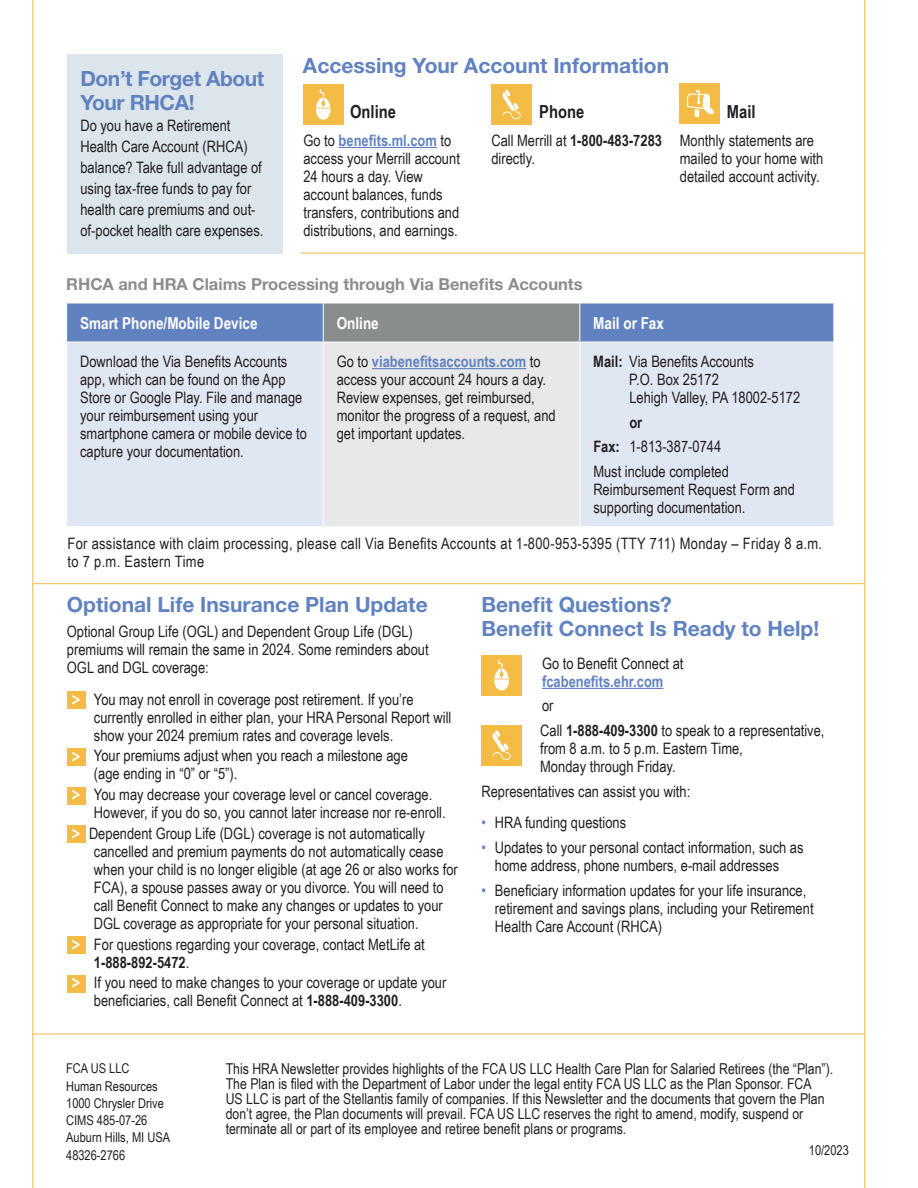
<style>
.page{position:relative;width:918px;height:1188px;background:#fff}
.page>*{position:absolute;margin:0;border:0;box-sizing:border-box;transform-origin:0 0}
.t1{font:700 21px/24px "Helvetica Neue LT Std";color:#6182c1}
.t2{font:700 21px/24px "Helvetica Neue LT Std";letter-spacing:-.02em;color:#6182c1}
.t3{font:700 18px "Arial Narrow";color:#231f20}
.t4{font:700 16.5px "Helvetica Neue LT Std";color:#8a8d8e}
.t5{font:700 16.5px "Arial Narrow";color:#fff}
.t6{font:15.75px/18px "Arial Narrow";color:#231f20}
.t7{font:15.75px/18px "Arial Narrow";letter-spacing:.02em;color:#231f20}
.t8{font:700 15.75px "Arial Narrow";color:#6182c1}
.t9{font:15px/15px "Arial Narrow";color:#231f20}
.t10{font:13.5px/17.2px "Arial Narrow";color:#231f20}
.s1{font-weight:700;color:#6182c1}
.s2{font-weight:700}
.s3{font-weight:700;font-size:18px;color:#fff}
.s4{color:#6182c1}
</style>
<div class="page">
<hr style="left:32px;top:0;width:1px;height:1188px;background:#f4bb45">
<hr style="left:864px;top:0;width:1px;height:1188px;background:#f4bb45">
<hr style="left:300px;top:253px;width:564px;height:1px;background:#f4bb45">
<hr style="left:33px;top:583px;width:831px;height:1px;background:#f4bb45">
<hr style="left:33px;top:1034px;width:831px;height:1px;background:#f4bb45">
<div style="left:67px;top:54px;width:216px;height:200px;background:#dce5eb"></div>
<div style="left:303px;top:84px;width:40px;height:41px;background:#f4bb45"></div>
<svg style="left:316px;top:89px;width:15px;height:31px"></svg>
<div style="left:491px;top:84px;width:41px;height:41px;background:#f4bb45"></div>
<svg style="left:502px;top:90px;width:19px;height:29px"></svg>
<div style="left:67px;top:304px;width:766px;height:38px;background:#6182c1"></div>
<div style="left:323px;top:303px;width:257px;height:39px;background:#8a8d8e"></div>
<div style="left:67px;top:343px;width:766px;height:183px;background:#e1e6f3"></div>
<div style="left:323px;top:342px;width:257px;height:185px;background:#e9e8e8"></div>
<hr style="left:323px;top:303px;width:257px;height:1px;background:#fff">
<hr style="left:323px;top:303px;width:1px;height:39px;background:#fff">
<hr style="left:579px;top:303px;width:1px;height:39px;background:#fff">
<hr style="left:323px;top:342px;width:257px;height:1px;background:#fff">
<hr style="left:323px;top:342px;width:1px;height:184px;background:#fff">
<hr style="left:579px;top:342px;width:1px;height:184px;background:#fff">
<hr style="left:323px;top:526px;width:257px;height:1px;background:#fff">
<hr style="left:372px;top:368px;width:154px;height:1px;background:#6182c1">
<div style="left:67px;top:691px;width:18px;height:18px;background:#f4bb45"></div>
<div style="left:67px;top:748px;width:18px;height:18px;background:#f4bb45"></div>
<div style="left:67px;top:787px;width:18px;height:18px;background:#f4bb45"></div>
<div style="left:67px;top:825px;width:18px;height:18px;background:#f4bb45"></div>
<div style="left:67px;top:936px;width:18px;height:18px;background:#f4bb45"></div>
<div style="left:67px;top:975px;width:18px;height:18px;background:#f4bb45"></div>
<hr style="left:542px;top:688px;width:121px;height:1px;background:#6182c1">
<div style="left:481px;top:655px;width:41px;height:41px;background:#f4bb45"></div>
<svg style="left:494px;top:660px;width:15px;height:31px"></svg>
<div style="left:481px;top:725px;width:41px;height:40px;background:#f4bb45"></div>
<svg style="left:492px;top:730px;width:19px;height:30px"></svg>
<div style="left:679px;top:83px;width:41px;height:41px;background:#f4bb45"></div>
<svg style="left:687px;top:90px;width:27px;height:27px"></svg>
<hr style="left:339px;top:147px;width:98px;height:1px;background:#6182c1">
<h1 class="t1" style="left:303px;top:54px;width:368px">Accessing Your Account Information</h1>
<h1 class="t2" style="left:80px;top:66px;width:185px">Don’t Forget About<br>Your RHCA!</h1>
<p class="t6" style="left:80px;top:115px;width:185px;line-height:21px">Do you have a Retirement<br>Health Care Account (RHCA) balance? Take full advantage of using tax-free funds to pay for health care premiums and out&shy;of-pocket health care expenses.</p>
<p class="t4" style="left:66px;top:274px;width:518px">RHCA and HRA Claims Processing through Via Benefits Accounts</p>
<p class="t5" style="left:80px;top:310px;width:179px">Smart Phone/Mobile Device</p>
<p class="t5" style="left:337px;top:310px;width:44px">Online</p>
<p class="t5" style="left:593px;top:310px;width:72px">Mail or Fax</p>
<p class="t6" style="left:80px;top:352px;width:228px">Download the Via Benefits Accounts app, which can be found on the App Store or Google Play. File and manage your reimbursement using your smartphone camera or mobile device to capture your documentation.</p>
<p class="t6" style="left:337px;top:352px;width:220px">Go to <span class="s1">viabenefitsaccounts.com</span> to access your account 24 hours a day.<br>Review expenses, get reimbursed, monitor the progress of a request, and get important updates.</p>
<p class="t6" style="left:629px;top:352px;width:172px;text-indent:-36px"><span class="s2">Mail:</span> Via Benefits Accounts<br>P.O. Box 25172<br>Lehigh Valley, PA 18002-5172</p>
<p class="t3" style="left:350px;top:98px;width:47px">Online</p>
<p class="t6" style="left:303px;top:131px;width:158px">Go to <span class="s1">benefits.ml.com</span> to access your Merrill account<br>24 hours a day. View account balances, funds transfers, contributions and distributions, and earnings.</p>
<p class="t3" style="left:539px;top:98px;width:47px">Phone</p>
<p class="t3" style="left:727px;top:98px;width:30px">Mail</p>
<p class="t6" style="left:491px;top:131px;width:172px">Call Merrill at <span class="s2">1-800-483-7283 </span>directly.</p>
<p class="t6" style="left:680px;top:131px;width:145px">Monthly statements are mailed to your home with detailed account activity.</p>
<p class="t6" style="left:593px;top:409px;width:137px;line-height:24.8px;text-indent:36px"><span class="s2">or<br>Fax:</span> 1-813-387-0744<br>Must include completed</p>
<p class="t6" style="left:593px;top:480px;width:203px">Reimbursement Request Form and supporting documentation.</p>
<p class="t7" style="left:68px;top:534px;width:756px">For assistance with claim processing, please call Via Benefits Accounts at 1-800-953-5395 (TTY 711) Monday – Friday 8 a.m. to 7 p.m. Eastern Time</p>
<h1 class="t1" style="left:67px;top:593px;width:362px">Optional Life Insurance Plan Update</h1>
<p class="t6" style="left:67px;top:622px;width:363px">Optional Group Life (OGL) and Dependent Group Life (DGL) premiums will remain the same in 2024. Some reminders about<br>OGL and DGL coverage:</p>
<p class="t6" style="left:94px;top:690px;width:359px;text-indent:-22px"><span class="s3">&gt;</span> You may not enroll in coverage post retirement. If you’re currently enrolled in either plan, your HRA Personal Report will show your 2024 premium rates and coverage levels.</p>
<p class="t6" style="left:94px;top:746px;width:315px;text-indent:-22px"><span class="s3">&gt;</span> Your premiums adjust when you reach a milestone age (age ending in “0” or “5”).</p>
<p class="t6" style="left:94px;top:785px;width:353px;text-indent:-22px"><span class="s3">&gt;</span> You may decrease your coverage level or cancel coverage.<br>However, if you do so, you cannot later increase nor re-enroll.</p>
<p class="t6" style="left:94px;top:824px;width:365px;text-indent:-22px"><span class="s3">&gt;</span> Dependent Group Life (DGL) coverage is not automatically cancelled and premium payments do not automatically cease when your child is no longer eligible (at age 26 or also works for FCA), a spouse passes away or you divorce. You will need to call Benefit Connect to make any changes or updates to your DGL coverage as appropriate for your personal situation.</p>
<p class="t6" style="left:94px;top:934px;width:332px;text-indent:-22px"><span class="s3">&gt;</span> For questions regarding your coverage, contact MetLife at<br><span class="s2">1-888-892-5472</span>.</p>
<p class="t6" style="left:94px;top:973px;width:354px;text-indent:-22px"><span class="s3">&gt;</span> If you need to make changes to your coverage or update your beneficiaries, call Benefit Connect at <span class="s2">1-888-409-3300</span>.</p>
<h1 class="t1" style="left:481px;top:593px;width:339px">Benefit Questions?<br>Benefit Connect Is Ready to Help!</h1>
<p class="t6" style="left:542px;top:654px;width:143px">Go to Benefit Connect at</p>
<p class="t8" style="left:542px;top:669px;width:123px">fcabenefits.ehr.com</p>
<p class="t6" style="left:540px;top:693px;width:286px;line-height:24.8px">or<br>Call <span class="s2">1-888-409-3300</span> to speak to a representative,</p>
<p class="t6" style="left:540px;top:739px;width:204px">from 8 a.m. to 5 p.m. Eastern Time,<br>Monday through Friday.</p>
<p class="t6" style="left:481px;top:782px;width:210px">Representatives can assist you with:</p>
<p class="t6" style="left:481px;top:813px;width:146px"><span class="s4">•</span> HRA funding questions</p>
<p class="t6" style="left:495px;top:838px;width:310px;text-indent:-13px"><span class="s4">•</span> Updates to your personal contact information, such as home address, phone numbers, e-mail addresses</p>
<p class="t6" style="left:495px;top:881px;width:320px;text-indent:-13px"><span class="s4">•</span> Beneficiary information updates for your life insurance, retirement and savings plans, including your Retirement<br>Health Care Account (RHCA)</p>
<p class="t10" style="left:66px;top:1059px;width:105px">FCA US LLC<br>Human Resources<br>1000 Chrysler Drive<br>CIMS 485-07-26<br>Auburn Hills, MI USA<br>48326-2766</p>
<p class="t9" style="left:226px;top:1061px;width:609px">This HRA Newsletter provides highlights of the FCA US LLC Health Care Plan for Salaried Retirees (the “Plan”).<br>The Plan is filed with the Department of Labor under the legal entity FCA US LLC as the Plan Sponsor. FCA<br>US LLC is part of the Stellantis family of companies. If this Newsletter and the documents that govern the Plan don’t agree, the Plan documents will prevail. FCA US LLC reserves the right to amend, modify, suspend or terminate all or part of its employee and retiree benefit plans or programs.</p>
<p class="t10" style="left:809px;top:1142px;width:42px">10/2023</p>
</div>
